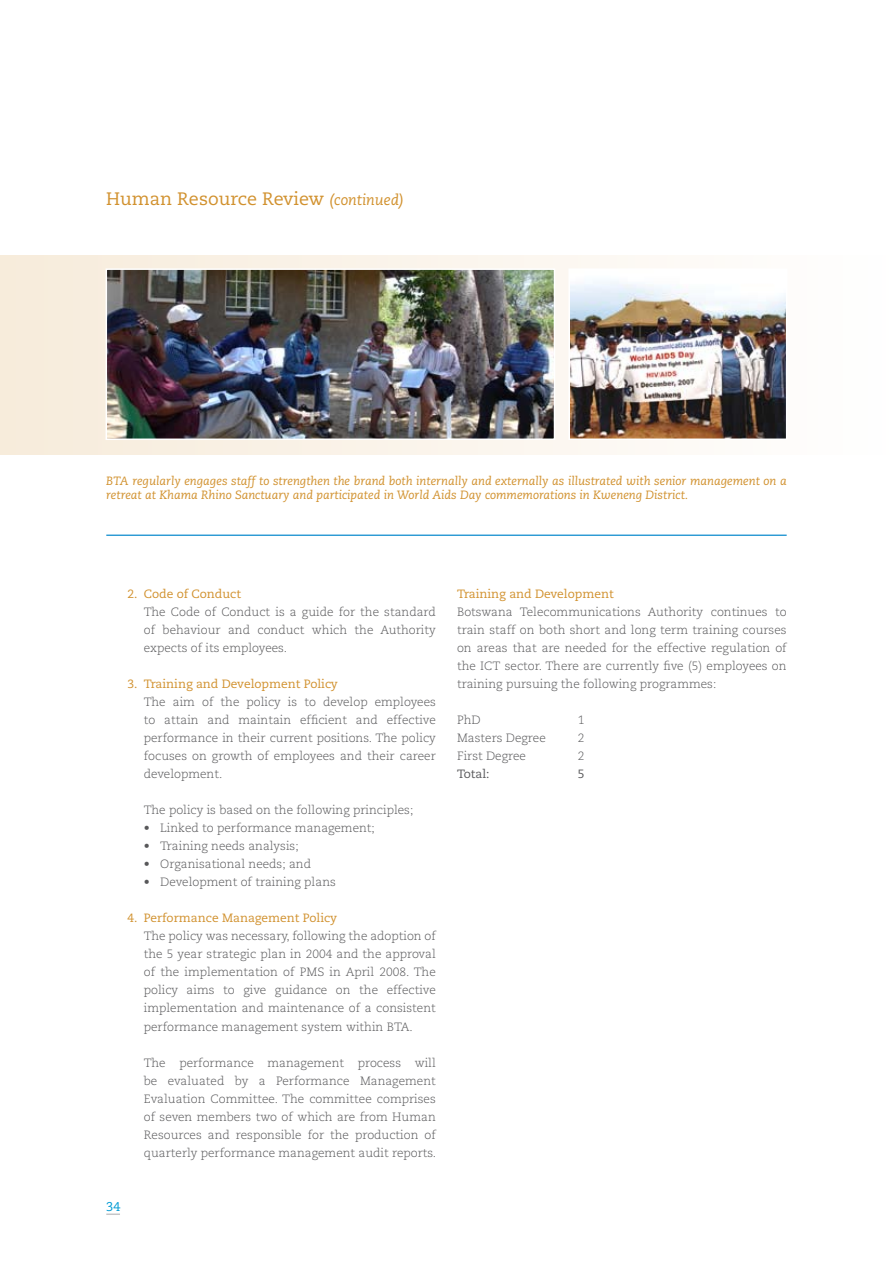
<style>
.page{position:relative;width:893px;height:1263px;background:#fff}
.page>*{position:absolute;margin:0;border:0;box-sizing:border-box;transform-origin:0 0}
.t1{font:18px "Caecilia";color:#d1912e}
.t2{font:12.75px "Caecilia";color:#009bd4}
.t3{font:300 12px/18px "Caecilia";color:#58585a;text-align:justify}
.t4{font:italic 12px/13.5px "Caecilia";color:#d1912e}
.t5{font:12px "Caecilia";color:#d1912e}
.t6{font:12px "Caecilia";color:#58585a}
.s1{font-style:italic;font-size:15px}
</style>
<div class="page">
<hr style="left:106px;top:535px;width:681px;height:1px;background:#0086cb">
<svg style="left:0;top:255px;width:650px;height:200px"></svg>
<img style="left:109px;top:271px;width:443px;height:166px">
<div style="left:106px;top:268px;width:449px;height:172px;border:2px solid #fff"></div>
<img style="left:571px;top:271px;width:213px;height:166px">
<div style="left:568px;top:268px;width:219px;height:172px;border:2px solid #fff"></div>
<svg style="left:106px;top:1213px;width:14px;height:2px"></svg>
<h1 class="t1" style="left:106px;top:188px;width:299px">Human Resource Review <span class="s1">(continued)</span></h1>
<p class="t4" style="left:106px;top:474px;width:682px">BTA regularly engages staff to strengthen the brand both internally and externally as illustrated with senior management on a retreat at Khama Rhino Sanctuary and participated in World Aids Day commemorations in Kweneng District.</p>
<p class="t5" style="left:128px;top:587px;width:115px">2. Code of Conduct</p>
<p class="t3" style="left:144px;top:604px;width:294px">The Code of Conduct is a guide for the standard of behaviour and conduct which the Authority expects of its employees.</p>
<p class="t5" style="left:128px;top:677px;width:212px">3. Training and Development Policy</p>
<p class="t3" style="left:144px;top:694px;width:294px">The aim of the policy is to develop employees to attain and maintain efficient and effective performance in their current positions. The policy focuses on growth of employees and their career development.</p>
<p class="t3" style="left:144px;top:802px;width:271px">The policy is based on the following principles;</p>
<p class="t3" style="left:144px;top:820px;width:233px">• Linked to performance management;</p>
<p class="t3" style="left:144px;top:838px;width:156px">• Training needs analysis;</p>
<p class="t3" style="left:144px;top:856px;width:169px">• Organisational needs; and</p>
<p class="t3" style="left:144px;top:874px;width:194px">• Development of training plans</p>
<p class="t5" style="left:128px;top:911px;width:211px">4. Performance Management Policy</p>
<p class="t3" style="left:144px;top:928px;width:294px">The policy was necessary, following the adoption of the 5 year strategic plan in 2004 and the approval of the implementation of PMS in April 2008. The policy aims to give guidance on the effective implementation and maintenance of a consistent performance management system within BTA.</p>
<p class="t3" style="left:144px;top:1054px;width:294px">The performance management process will be evaluated by a Performance Management Evaluation Committee. The committee comprises of seven members two of which are from Human Resources and responsible for the production of quarterly performance management audit reports.</p>
<p class="t2" style="left:106px;top:1199px;width:16px">34</p>
<p class="t5" style="left:457px;top:587px;width:158px">Training and Development</p>
<p class="t3" style="left:457px;top:604px;width:331px">Botswana Telecommunications Authority continues to train staff on both short and long term training courses on areas that are needed for the effective regulation of the ICT sector. There are currently five (5) employees on training pursuing the following programmes:</p>
<p class="t3" style="left:457px;top:712px;width:25px">PhD</p>
<p class="t3" style="left:578px;top:712px;width:8px">1</p>
<p class="t3" style="left:457px;top:730px;width:90px">Masters Degree</p>
<p class="t3" style="left:578px;top:730px;width:8px">2</p>
<p class="t3" style="left:457px;top:748px;width:70px">First Degree</p>
<p class="t3" style="left:578px;top:748px;width:8px">2</p>
<p class="t6" style="left:457px;top:767px;width:34px">Total:</p>
<p class="t6" style="left:578px;top:767px;width:8px">5</p>
</div>
